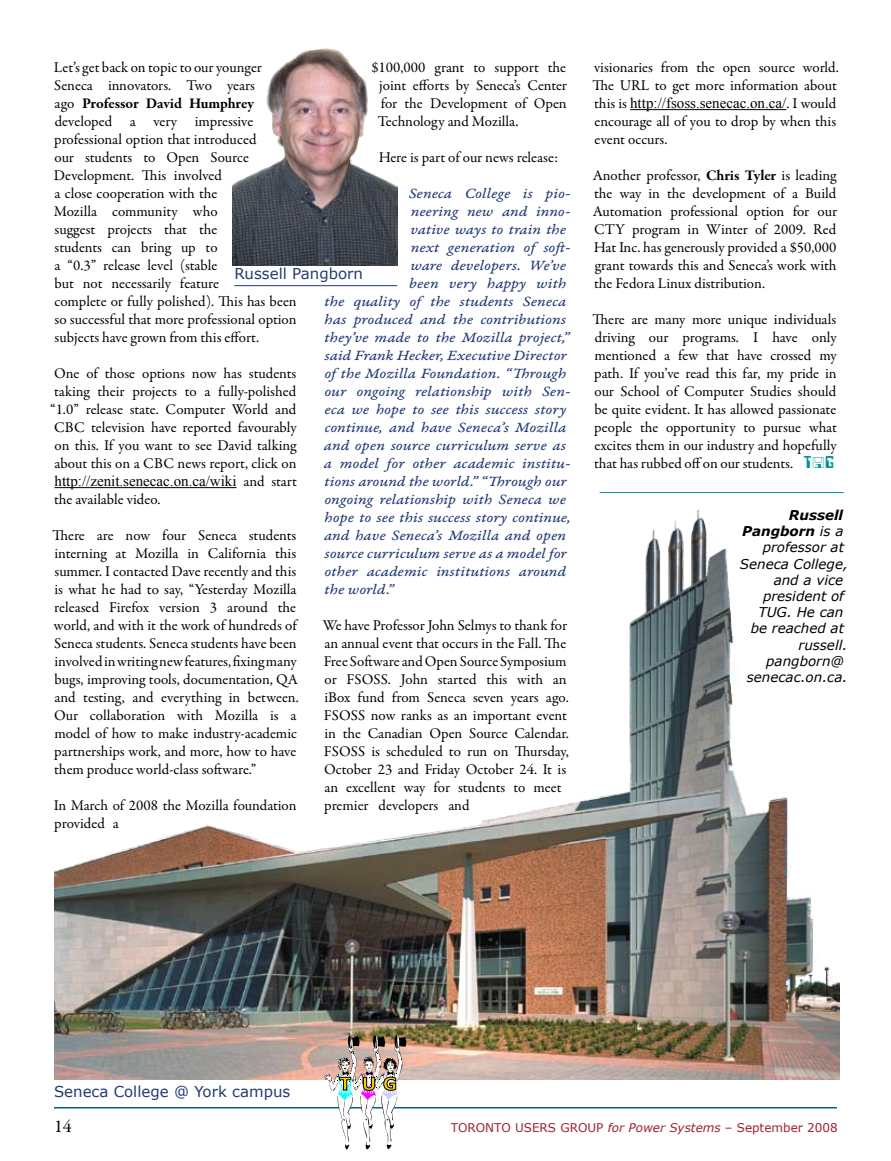
<style>
.page{position:relative;width:891px;height:1161px;background:#fff}
.page>*{position:absolute;margin:0;border:0;box-sizing:border-box;transform-origin:0 0}
.t1{font:18px "Garamond Premr Pro";color:#000}
.t2{font:700 17.55px "Verdana";color:#f5cd00}
.t3{font:15px/18px "Garamond Premr Pro";letter-spacing:-.005em;color:#000}
.t4{font:15px "Garamond Premr Pro It Capt";color:#213b74;scale:1.12 1}
.t5{font:15px "Times New Roman";color:#000}
.t6{font:15px "Verdana";color:#213b74}
.t7{font:italic 13.5px "Verdana";color:#000}
.t8{font:italic 700 13.5px "Verdana";color:#000}
.t9{font:12px "Verdana";color:#923}
.s1{font-weight:700}
.s2{font-family:"Garamond Premr Pro"}
.s3{font-family:"Keypunch Plain";color:#008f97}
.s4{font-weight:400}
.s5{font-style:italic}
</style>
<div class="page">
<img style="left:54px;top:487px;width:786px;height:593px">
<hr style="left:54px;top:1107px;width:783px;height:1px;background:#006285">
<hr style="left:600px;top:492px;width:244px;height:1px;background:#008f97">
<img style="left:233px;top:48px;width:165px;height:217px">
<svg style="left:324px;top:1035px;width:82px;height:115px"></svg>
<hr style="left:55px;top:487px;width:182px;height:1px;background:#000">
<hr style="left:630px;top:109px;width:156px;height:1px;background:#000">
<hr style="left:234px;top:285px;width:163px;height:1px;background:#213b74">
<p class="t3" style="left:54px;top:59px;width:244px">Let’s get back on topic to our younger<br>Seneca innovators. Two years<br>ago <span class="s1">Professor David Humphrey </span>developed a very impressive professional option that introduced<br>our students to Open Source<br>Development. This involved<br>a close cooperation with the<br>Mozilla community who<br>suggest projects that the<br>students can bring up to<br>a “0.3” release level (stable<br>but not necessarily feature<br>complete or fully polished). This has been so successful that more professional option subjects have grown from this effort.</p>
<p class="t3" style="left:50px;top:365px;width:248px;text-align:justify">One of those options now has students taking their projects to a fully-polished “1.0” release state. Computer World and CBC television have reported favourably on this. If you want to see David talking about this on a CBC news report, click on</p>
<p class="t5" style="left:55px;top:471px;width:244px">http://zenit.senecac.on.ca/wiki <span class="s2">and start</span></p>
<p class="t3" style="left:54px;top:491px;width:108px">the available video.</p>
<p class="t3" style="left:53px;top:527px;width:248px">There are now four Seneca students interning at Mozilla in California this summer. I contacted Dave recently and this is what he had to say, “Yesterday Mozilla released Firefox version 3 around the world, and with it the work of hundreds of Seneca students. Seneca students have been involved in writing new features, fixing many bugs, improving tools, documentation, QA and testing, and everything in between.<br>Our collaboration with Mozilla is a model of how to make industry-academic partnerships work, and more, how to have them produce world-class software.”</p>
<p class="t3" style="left:54px;top:797px;width:244px">In March of 2008 the Mozilla foundation provided a</p>
<p class="t3" style="left:378px;top:59px;width:191px;text-align:justify;text-indent:-7px">$100,000 grant to support the joint efforts by Seneca’s Center for the Development of Open Technology and Mozilla.</p>
<p class="t3" style="left:379px;top:149px;width:181px">Here is part of our news release:</p>
<p class="t4" style="left:409px;top:184px;width:146px">Seneca College is pio-</p>
<p class="t4" style="left:411px;top:202px;width:144px">neering new and inno-</p>
<p class="t4" style="left:411px;top:220px;width:140px">vative ways to train the</p>
<p class="t4" style="left:411px;top:238px;width:144px">next generation of soft-</p>
<p class="t4" style="left:411px;top:256px;width:140px">ware developers. We’ve</p>
<p class="t4" style="left:409px;top:274px;width:142px">been very happy with</p>
<p class="t4" style="left:324px;top:292px;width:217px">the quality of the students Seneca</p>
<p class="t4" style="left:324px;top:310px;width:217px">has produced and the contributions</p>
<p class="t4" style="left:324px;top:328px;width:220px">they’ve made to the Mozilla project,”</p>
<p class="t4" style="left:324px;top:346px;width:218px">said Frank Hecker, Executive Director</p>
<p class="t4" style="left:324px;top:364px;width:217px">of the Mozilla Foundation. “Through</p>
<p class="t4" style="left:324px;top:382px;width:221px">our ongoing relationship with Sen-</p>
<p class="t4" style="left:324px;top:400px;width:217px">eca we hope to see this success story</p>
<p class="t4" style="left:324px;top:418px;width:217px">continue, and have Seneca’s Mozilla</p>
<p class="t4" style="left:324px;top:436px;width:218px">and open source curriculum serve as</p>
<p class="t4" style="left:324px;top:454px;width:222px">a model for other academic institu-</p>
<p class="t4" style="left:324px;top:472px;width:218px">tions around the world.” “Through our</p>
<p class="t4" style="left:324px;top:490px;width:217px">ongoing relationship with Seneca we</p>
<p class="t4" style="left:324px;top:508px;width:221px">hope to see this success story continue,</p>
<p class="t4" style="left:324px;top:526px;width:218px">and have Seneca’s Mozilla and open</p>
<p class="t4" style="left:324px;top:544px;width:218px">source curriculum serve as a model for</p>
<p class="t4" style="left:324px;top:562px;width:217px">other academic institutions around</p>
<p class="t4" style="left:324px;top:580px;width:63px">the world.”</p>
<p class="t3" style="left:323px;top:617px;width:248px">We have Professor John Selmys to thank for an annual event that occurs in the Fall. The Free Software and Open Source Symposium or FSOSS. John started this with an iBox fund from Seneca seven years ago.<br>FSOSS now ranks as an important event in the Canadian Open Source Calendar.<br>FSOSS is scheduled to run on Thursday, October 23 and Friday October 24. It is an excellent way for students to meet premier developers and</p>
<p class="t6" style="left:234px;top:264px;width:130px">Russell Pangborn</p>
<p class="t3" style="left:593px;top:59px;width:248px">visionaries from the open source world.<br>The URL to get more information about</p>
<p class="t5" style="left:594px;top:93px;width:244px"><span class="s2">this is</span> http://fsoss.senecac.on.ca/<span class="s2">. I would</span></p>
<p class="t3" style="left:595px;top:113px;width:243px">encourage all of you to drop by when this event occurs.</p>
<p class="t3" style="left:593px;top:167px;width:246px;text-align:justify">Another professor, <span class="s1">Chris Tyler</span> is leading the way in the development of a Build Automation professional option for our CTY program in Winter of 2009. Red Hat Inc. has generously provided a $50,000 grant towards this and Seneca’s work with the Fedora Linux distribution.</p>
<p class="t3" style="left:593px;top:311px;width:246px;text-align:justify">There are many more unique individuals driving our programs. I have only mentioned a few that have crossed my path. If you’ve read this far, my pride in our School of Computer Studies should be quite evident. It has allowed passionate people the opportunity to pursue what excites them in our industry and hopefully that has rubbed off on our students. <span class="s3">T G</span></p>
<p class="t8" style="left:789px;top:506px;width:56px">Russell</p>
<p class="t8" style="left:742px;top:522px;width:103px">Pangborn <span class="s4">is a</span></p>
<p class="t7" style="left:763px;top:539px;width:83px">professor at</p>
<p class="t7" style="left:740px;top:555px;width:110px">Seneca College,</p>
<p class="t7" style="left:774px;top:571px;width:71px">and a vice</p>
<p class="t7" style="left:763px;top:587px;width:82px">president of</p>
<p class="t7" style="left:758px;top:604px;width:86px">TUG. He can</p>
<p class="t7" style="left:751px;top:620px;width:95px">be reached at</p>
<p class="t7" style="left:799px;top:636px;width:50px">russell.</p>
<p class="t7" style="left:766px;top:652px;width:79px">pangborn@</p>
<p class="t7" style="left:747px;top:668px;width:102px">senecac.on.ca.</p>
<p class="t6" style="left:54px;top:1082px;width:238px">Seneca College @ York campus</p>
<p class="t2" style="left:339px;top:1073px;width:59px">T UG</p>
<p class="t1" style="left:54px;top:1116px;width:19px">14</p>
<p class="t9" style="left:451px;top:1120px;width:388px">TORONTO USERS GROUP <span class="s5">for Power Systems</span> – September 2008</p>
</div>
